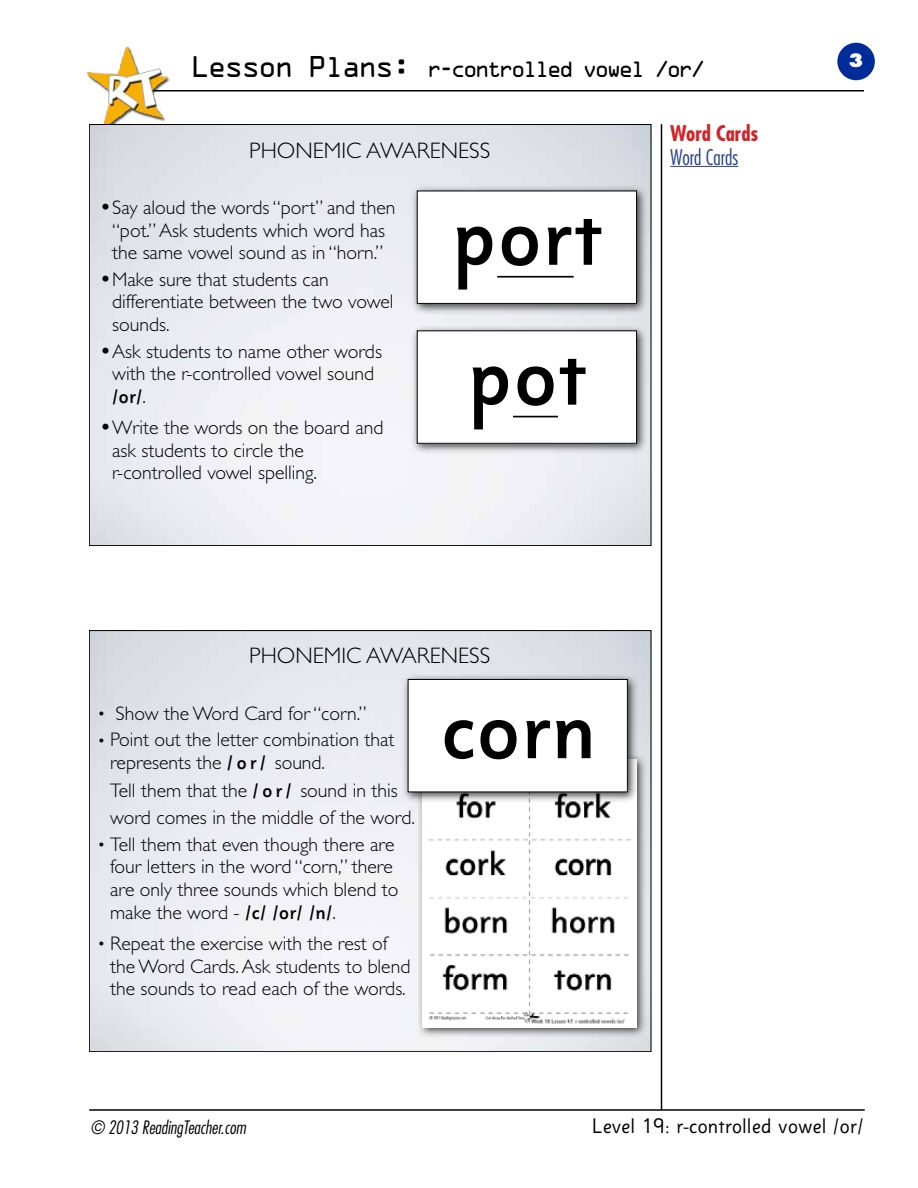
<style>
.page{position:relative;width:918px;height:1188px;background:#fff}
.page>*{position:absolute;margin:0;border:0;box-sizing:border-box;transform-origin:0 0}
.t1{font:500 84.3px/139.8px "Sassoon Sans US Md";color:#000}
.t2{font:300 22.5px "Gill Sans";color:#000}
.t3{font:21px "OCRA";letter-spacing:-.15em;color:#000}
.t4{font:21px "Sassoon Sans US Rg";color:#000}
.t5{font:700 condensed 21px "Futura";color:#d2232a}
.t6{font:300 condensed 21px "Futura";color:#25408f}
.t7{font:300 19.65px/22.5px "Gill Sans";color:#000}
.t8{font:500 19.65px "Sassoon Sans US Md";color:#000}
.t9{font:italic 300 condensed 18px "Futura";color:#000}
.t10{font:800 18px "Futura";color:#fff}
.s1{font-size:27px}
.s2{font-size:24.6px}
.s3{font-family:"Gill Sans";font-weight:300}
.s4{font-size:16.2px}
.s5{font-family:"Sassoon Sans US Md";font-weight:500}
</style>
<div class="page">
<div style="left:837px;top:43px;width:38px;height:37px;background:#002c99;border-radius:50%"></div>
<hr style="left:122px;top:90px;width:742px;height:2px;background:#000">
<hr style="left:661px;top:124px;width:1px;height:986px;background:#000">
<hr style="left:89px;top:1109px;width:776px;height:2px;background:#000">
<img style="left:87px;top:47px;width:85px;height:77px">
<img style="left:411px;top:185px;width:237px;height:130px">
<div style="left:417px;top:191px;width:220px;height:112px;background:#fff"></div>
<div style="left:417px;top:191px;width:220px;height:113px;border:1px solid #000"></div>
<hr style="left:497px;top:276px;width:77px;height:2px;background:#000">
<img style="left:411px;top:324px;width:237px;height:131px">
<div style="left:417px;top:331px;width:220px;height:112px;background:#fff"></div>
<div style="left:417px;top:330px;width:220px;height:114px;border:1px solid #000"></div>
<hr style="left:513px;top:416px;width:45px;height:1px;background:#000">
<img style="left:417px;top:756px;width:229px;height:282px">
<img style="left:422px;top:803px;width:214px;height:224px">
<img style="left:402px;top:673px;width:237px;height:130px">
<div style="left:408px;top:679px;width:219px;height:113px;background:#fff"></div>
<div style="left:408px;top:679px;width:220px;height:113px;border:1px solid #000"></div>
<hr style="left:670px;top:166px;width:68px;height:1px;background:#25408f">
<p class="t3" style="left:191px;top:60px;width:516px"><span class="s1">Lesson Plans:</span> r-controlled vowel /or/</p>
<p class="t10" style="left:849px;top:49px;width:16px">3</p>
<p class="t2" style="left:249px;top:138px;width:242px">PHONEMIC AWARENESS</p>
<p class="t7" style="left:100px;top:196px;width:297px;text-align:center"><span class="s2">•</span>Say aloud the words “port” and then “pot.” Ask students which word has the same vowel sound as in “horn.”</p>
<p class="t7" style="left:112px;top:268px;width:283px;text-indent:-13px"><span class="s2">•</span>Make sure that students can differentiate between the two vowel sounds.</p>
<p class="t7" style="left:100px;top:340px;width:284px;text-align:center"><span class="s2">•</span>Ask students to name other words with the r-controlled vowel sound</p>
<p class="t8" style="left:112px;top:386px;width:35px">/or/<span class="s3">.</span></p>
<p class="t7" style="left:112px;top:416px;width:273px;text-indent:-13px"><span class="s2">•</span>Write the words on the board and ask students to circle the r-controlled vowel spelling.</p>
<h1 class="t1" style="left:452px;top:170px;width:153px">port pot</h1>
<p class="t2" style="left:249px;top:643px;width:242px">PHONEMIC AWARENESS</p>
<p class="t7" style="left:97px;top:702px;width:271px"><span class="s4">•</span> Show the Word Card for “corn.”</p>
<p class="t7" style="left:110px;top:728px;width:286px;line-height:23.2px;text-indent:-13px"><span class="s4">•</span> Point out the letter combination that represents the <span class="s5">/or/</span> sound.</p>
<p class="t7" style="left:110px;top:777px;width:306px;line-height:27.5px">Tell them that the <span class="s5">/or/</span> sound in this word comes in the middle of the word.</p>
<p class="t7" style="left:110px;top:833px;width:290px;text-indent:-13px"><span class="s4">•</span> Tell them that even though there are four letters in the word “corn,” there are only three sounds which blend to make the word - <span class="s5">/c/ /or/ /n/</span>.</p>
<p class="t7" style="left:110px;top:932px;width:302px;text-indent:-13px"><span class="s4">•</span> Repeat the exercise with the rest of the Word Cards. Ask students to blend the sounds to read each of the words.</p>
<h1 class="t1" style="left:440px;top:663px;width:158px">corn</h1>
<p class="t5" style="left:670px;top:120px;width:90px">Word Cards</p>
<p class="t6" style="left:670px;top:144px;width:70px">Word Cards</p>
<p class="t9" style="left:90px;top:1116px;width:157px">© 2013 ReadingTeacher.com</p>
<p class="t4" style="left:592px;top:1115px;width:273px">Level 19: r-controlled vowel /or/</p>
</div>
